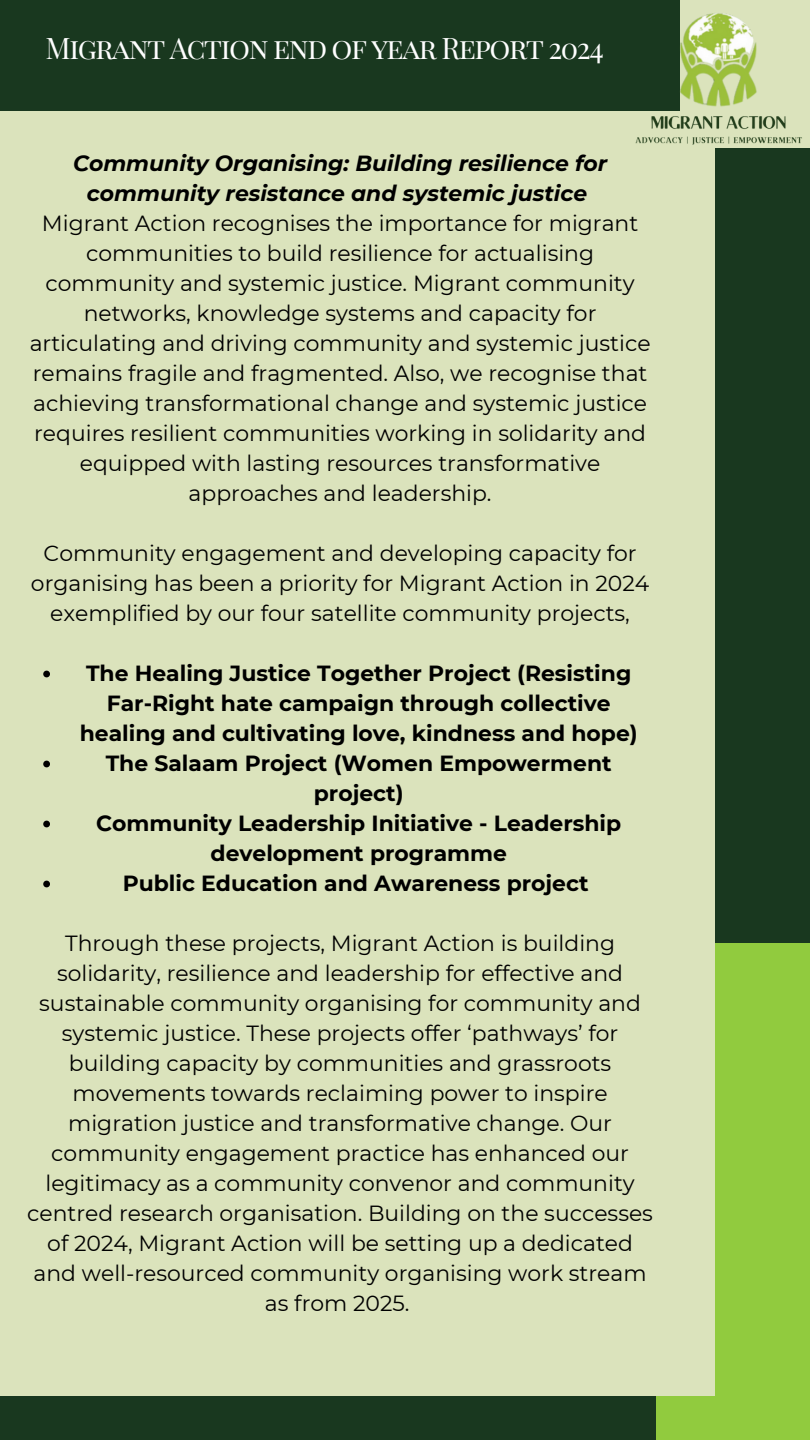
<style>
.page{position:relative;width:810px;height:1440px;background:#19381f}
.page>*{position:absolute;margin:0;border:0;box-sizing:border-box;transform-origin:0 0}
.t1{font:29.1px "Playfair Display SC";letter-spacing:-.05em;color:#fefefe}
.t2{font:21.9px/30px "Montserrat";color:#000;text-align:center}
.t3{font:700 21.9px/30px "Montserrat";color:#000;text-align:center}
.t4{font:italic 700 21.9px/30px "Montserrat";color:#000;text-align:center}
</style>
<div class="page">
<div style="left:656px;top:943px;width:154px;height:497px;background:#91cb3e"></div>
<div style="left:0;top:111px;width:715px;height:1285px;background:#dbe3bc"></div>
<svg style="left:43px;top:671px;width:7px;height:6px"></svg>
<svg style="left:43px;top:761px;width:7px;height:6px"></svg>
<svg style="left:43px;top:821px;width:7px;height:6px"></svg>
<svg style="left:43px;top:881px;width:7px;height:6px"></svg>
<img style="left:635px;top:0;width:175px;height:148px">
<p class="t1" style="left:46px;top:27px;width:560px">Migrant Action end of year Report 2024</p>
<p class="t4" style="left:73px;top:148px;width:536px">Community Organising: Building resilience for community resistance and systemic justice</p>
<p class="t2" style="left:30px;top:208px;width:622px">Migrant Action recognises the importance for migrant communities to build resilience for actualising community and systemic justice. Migrant community networks, knowledge systems and capacity for articulating and driving community and systemic justice remains fragile and fragmented. Also, we recognise that achieving transformational change and systemic justice requires resilient communities working in solidarity and equipped with lasting resources transformative approaches and leadership.</p>
<h1 class="t2" style="left:31px;top:538px;width:620px">Community engagement and developing capacity for organising has been a priority for Migrant Action in 2024 exemplified by our four satellite community projects,</h1>
<p class="t3" style="left:80px;top:658px;width:559px">The Healing Justice Together Project (Resisting<br>Far-Right hate campaign through collective healing and cultivating love, kindness and hope)</p>
<p class="t3" style="left:106px;top:748px;width:507px">The Salaam Project (Women Empowerment project)</p>
<p class="t3" style="left:96px;top:808px;width:527px">Community Leadership Initiative - Leadership development programme</p>
<p class="t3" style="left:123px;top:868px;width:467px">Public Education and Awareness project</p>
<p class="t2" style="left:27px;top:928px;width:627px">Through these projects, Migrant Action is building solidarity, resilience and leadership for effective and sustainable community organising for community and systemic justice. These projects offer ‘pathways’ for building capacity by communities and grassroots movements towards reclaiming power to inspire migration justice and transformative change. Our community engagement practice has enhanced our legitimacy as a community convenor and community centred research organisation. Building on the successes of 2024, Migrant Action will be setting up a dedicated and well-resourced community organising work stream as from 2025.</p>
</div>
